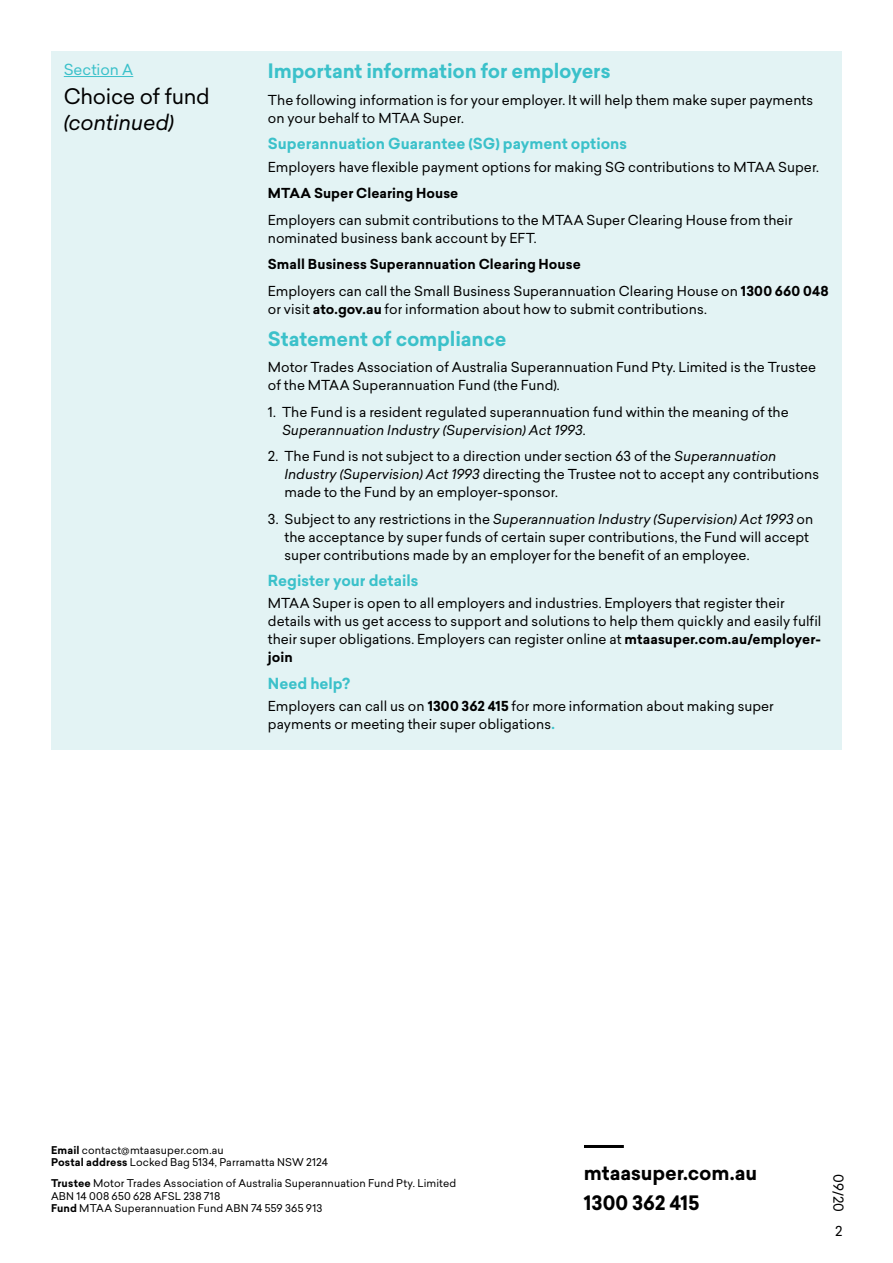
<style>
.page{position:relative;width:893px;height:1263px;background:#fff}
.page>*{position:absolute;margin:0;border:0;box-sizing:border-box;transform-origin:0 0}
._4__Section_Header{font:21px/25.2px "Sailec";letter-spacing:-.015em;color:#000}
._2B__Important_infor{font:700 19.5px "Sailec";letter-spacing:-.01em;color:#3bc1ca}
._2__Bold_heading___w{font:700 19.5px/30px "Sailec";letter-spacing:-.005em;color:#000}
._5__Body_Sub_header{font:700 15px "Sailec";color:#3bc1ca}
._3__Section_Letter{font:15px "Sailec";color:#3bc1ca}
._5__Body_copy{font:13.5px/18px "Sailec";color:#000}
._5__Body_copy-2{font:700 13.5px "Sailec";letter-spacing:.005em;color:#000}
._5__Body_copy-3{font:10.5px/12.6px "Sailec";letter-spacing:.015em;color:#000}
.s1{font-style:italic}
.s2{font-weight:700}
.s3{font-weight:700;color:#3bc1ca}
</style>
<div class="page">
<div style="left:51px;top:51px;width:219px;height:699px;background:#e3f3f4"></div>
<hr style="left:64px;top:76px;width:69px;height:1px;background:#3bc1ca">
<div style="left:268px;top:51px;width:574px;height:699px;background:#e3f3f4"></div>
<hr style="left:584px;top:1145px;width:40px;height:3px;background:#000">
<p class="_3__Section_Letter" style="left:64px;top:59px;width:71px">Section A</p>
<p class="_4__Section_Header" style="left:64px;top:84px;width:148px">Choice of fund <span class="s1">(continued)</span></p>
<p class="_2B__Important_infor" style="left:268px;top:57px;width:344px">Important information for employers</p>
<p class="_5__Body_copy" style="left:268px;top:91px;width:547px">The following information is for your employer. It will help them make super payments on your behalf to MTAA Super.</p>
<p class="_5__Body_Sub_header" style="left:268px;top:133px;width:361px">Superannuation Guarantee (SG) payment options</p>
<p class="_5__Body_copy" style="left:268px;top:158px;width:553px">Employers have flexible payment options for making SG contributions to MTAA Super.</p>
<p class="_5__Body_copy-2" style="left:268px;top:184px;width:192px">MTAA Super Clearing House</p>
<p class="_5__Body_copy" style="left:268px;top:211px;width:526px">Employers can submit contributions to the MTAA Super Clearing House from their nominated business bank account by EFT.</p>
<p class="_5__Body_copy-2" style="left:268px;top:255px;width:314px">Small Business Superannuation Clearing House</p>
<p class="_5__Body_copy" style="left:268px;top:282px;width:562px">Employers can call the Small Business Superannuation Clearing House on <span class="s2">1300 660 048 </span>or visit <span class="s2">ato.gov.au</span> for information about how to submit contributions.</p>
<p class="_2B__Important_infor" style="left:268px;top:325px;width:240px">Statement of compliance</p>
<p class="_5__Body_copy" style="left:268px;top:358px;width:550px">Motor Trades Association of Australia Superannuation Fund Pty. Limited is the Trustee of the MTAA Superannuation Fund (the Fund).</p>
<p class="_5__Body_copy" style="left:282px;top:402px;width:508px;text-indent:-14px">1. The Fund is a resident regulated superannuation fund within the meaning of the<br><span class="s1">Superannuation Industry (Supervision) Act 1993</span>.</p>
<p class="_5__Body_copy" style="left:284px;top:447px;width:536px;text-indent:-16px">2. The Fund is not subject to a direction under section 63 of the <span class="s1">Superannuation<br>Industry (Supervision) Act 1993</span> directing the Trustee not to accept any contributions made to the Fund by an employer-sponsor.</p>
<p class="_5__Body_copy" style="left:284px;top:509px;width:530px;text-indent:-17px">3. Subject to any restrictions in the <span class="s1">Superannuation Industry (Supervision) Act 1993</span> on the acceptance by super funds of certain super contributions, the Fund will accept super contributions made by an employer for the benefit of an employee.</p>
<p class="_5__Body_Sub_header" style="left:268px;top:570px;width:152px">Register your details</p>
<p class="_5__Body_copy" style="left:268px;top:594px;width:555px">MTAA Super is open to all employers and industries. Employers that register their details with us get access to support and solutions to help them quickly and easily fulfil their super obligations. Employers can register online at <span class="s2">mtaasuper.com.au/employer&shy;join</span></p>
<p class="_5__Body_Sub_header" style="left:268px;top:673px;width:84px">Need help?</p>
<p class="_5__Body_copy" style="left:268px;top:697px;width:507px">Employers can call us on <span class="s2">1300 362 415</span> for more information about making super payments or meeting their super obligations<span class="s3">.</span></p>
<p class="_5__Body_copy-3" style="left:51px;top:1143px;width:279px"><span class="s2">Email</span> contact@mtaasuper.com.au<br><span class="s2">Postal address</span> Locked Bag 5134, Parramatta NSW 2124</p>
<p class="_5__Body_copy-3" style="left:51px;top:1177px;width:407px"><span class="s2">Trustee</span> Motor Trades Association of Australia Superannuation Fund Pty. Limited<br>ABN 14 008 650 628 AFSL 238 718<br><span class="s2">Fund</span> MTAA Superannuation Fund ABN 74 559 365 913</p>
<p class="_5__Body_copy-3" style="left:104px;top:1177px;width:171px">ABN 14 008 650 628 AFSL 238 718</p>
<p class="_5__Body_copy" style="left:60px;top:1187px;width:17px">26</p>
<p class="_2__Bold_heading___w" style="left:584px;top:1158px;width:175px">mtaasuper.com.au<br>1300 362 415</p>
<p class="_2__Bold_heading___w" style="left:583px;top:1178px;width:117px">1300 362 415</p>
<p class="_5__Body_copy" style="left:837px;top:1164px;width:39px;rotate:90deg">09/20</p>
<p class="_5__Body_copy" style="left:847px;top:1174px;width:39px;rotate:90deg">09/20</p>
<p class="_5__Body_copy" style="left:835px;top:1222px;width:9px">2</p>
</div>
